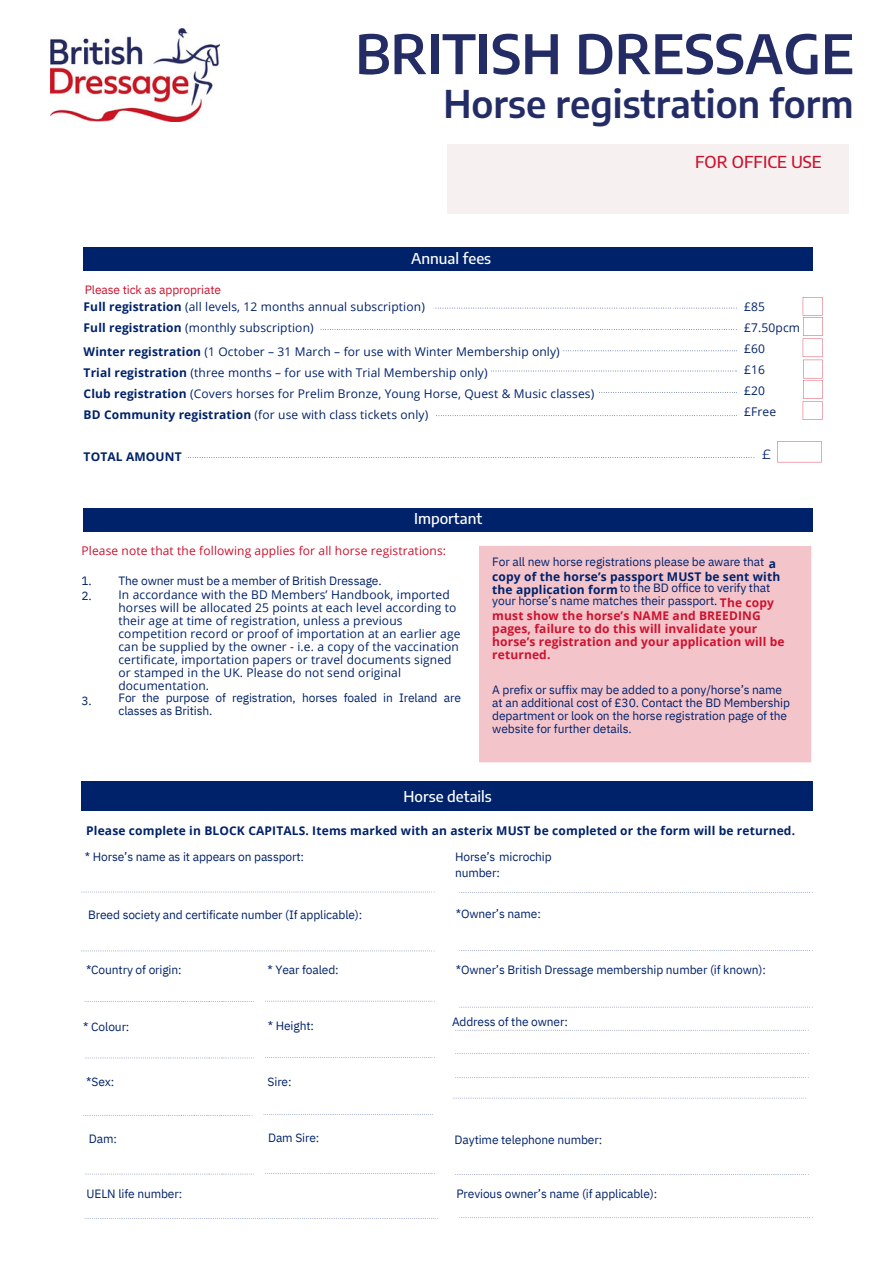
<style>
.page{position:relative;width:894px;height:1264px;background:#fff}
.page>*{position:absolute;margin:0;border:0;box-sizing:border-box;transform-origin:0 0}
.t1{font:600 54px "Encode Sans";color:#232c65}
.t2{font:600 37.5px "Encode Sans";color:#232c65}
.t3{font:500 16.5px "Encode Sans";color:#cd122d}
.t4{font:500 15px "Encode Sans";color:#fff}
.t5{font:13.5px "Montserrat";color:#00226a}
.t6{font:12px/13px "Open Sans";letter-spacing:.01em;color:#00226a}
.t7{font:12px/13px "IBM Plex Sans";letter-spacing:-.01em;color:#00226a}
.t8{font:700 12px "Open Sans";letter-spacing:.01em;color:#00226a}
.t9{font:700 12px "Open Sans";letter-spacing:.01em;color:#cd122d}
.t10{font:12px "Open Sans";letter-spacing:.01em;color:#cd122d}
.t11{font:12px "IBM Plex Sans";letter-spacing:-.01em;color:#cd122d}
.s1{font-weight:700}
</style>
<div class="page">
<div style="left:81px;top:781px;width:731px;height:30px;background:#00226a"></div>
<div style="left:83px;top:247px;width:729px;height:24px;background:#00226a"></div>
<div style="left:446px;top:144px;width:402px;height:69px;background:#f7f0f1"></div>
<div style="left:479px;top:546px;width:332px;height:216px;background:#f4c4cb"></div>
<div style="left:84px;top:508px;width:728px;height:23px;background:#00226a"></div>
<svg style="left:777px;top:441px;width:44px;height:21px"></svg>
<svg style="left:802px;top:297px;width:20px;height:123px"></svg>
<img style="left:51px;top:29px;width:168px;height:92px">
<svg style="left:263px;top:1114px;width:170px;height:1px"></svg>
<svg style="left:81px;top:891px;width:351px;height:1px"></svg>
<svg style="left:81px;top:950px;width:351px;height:1px"></svg>
<svg style="left:85px;top:1001px;width:169px;height:1px"></svg>
<svg style="left:265px;top:1000px;width:167px;height:1px"></svg>
<svg style="left:85px;top:1057px;width:169px;height:1px"></svg>
<svg style="left:265px;top:1057px;width:168px;height:1px"></svg>
<svg style="left:85px;top:1173px;width:169px;height:1px"></svg>
<svg style="left:265px;top:1173px;width:168px;height:1px"></svg>
<svg style="left:453px;top:1097px;width:353px;height:1px"></svg>
<svg style="left:455px;top:1077px;width:351px;height:1px"></svg>
<svg style="left:455px;top:1174px;width:351px;height:1px"></svg>
<svg style="left:459px;top:892px;width:351px;height:1px"></svg>
<svg style="left:459px;top:950px;width:351px;height:1px"></svg>
<svg style="left:459px;top:1006px;width:351px;height:1px"></svg>
<svg style="left:459px;top:1217px;width:351px;height:1px"></svg>
<svg style="left:320px;top:307px;width:416px;height:109px"></svg>
<svg style="left:186px;top:457px;width:568px;height:1px"></svg>
<p class="t1" style="left:355px;top:19px;width:500px">BRITISH DRESSAGE</p>
<p class="t2" style="left:443px;top:80px;width:411px">Horse registration form</p>
<p class="t11" style="left:85px;top:282px;width:138px">Please tick as appropriate</p>
<p class="t4" style="left:411px;top:249px;width:81px">Annual fees</p>
<p class="t6" style="left:84px;top:300px;width:342px"><span class="s1">Full registration</span> (all levels, 12 months annual subscription)</p>
<p class="t6" style="left:84px;top:321px;width:231px"><span class="s1">Full registration</span> (monthly subscription)</p>
<p class="t6" style="left:84px;top:345px;width:477px"><span class="s1">Winter registration</span> (1 October – 31 March – for use with Winter Membership only)</p>
<p class="t6" style="left:84px;top:366px;width:405px"><span class="s1">Trial registration</span> (three months – for use with Trial Membership only)</p>
<p class="t6" style="left:84px;top:387px;width:512px"><span class="s1">Club registration</span> (Covers horses for Prelim Bronze, Young Horse, Quest &amp; Music classes)</p>
<h4 class="t6" style="left:84px;top:408px;width:346px"><span class="s1">BD Community registration</span> (for use with class tickets only)</h4>
<p class="t8" style="left:84px;top:447px;width:99px">TOTAL AMOUNT</p>
<p class="t4" style="left:414px;top:508px;width:70px">Important</p>
<p class="t3" style="left:695px;top:151px;width:128px">FOR OFFICE USE</p>
<h6 class="t6" style="left:744px;top:296px;width:57px;line-height:21px">£85 £7.50pcm £60</h6>
<p class="t6" style="left:744px;top:363px;width:22px">£16</p>
<p class="t6" style="left:744px;top:384px;width:22px">£20</p>
<p class="t6" style="left:744px;top:405px;width:33px">£Free</p>
<p class="t5" style="left:762px;top:445px;width:10px">£</p>
<p class="t10" style="left:81px;top:542px;width:366px">Please note that the following applies for all horse registrations:</p>
<h1 class="t7" style="left:81px;top:573px;width:12px;line-height:14.7px">1.<br>2.</h1>
<h2 class="t7" style="left:81px;top:694px;width:12px">3.</h2>
<p class="t7" style="left:118px;top:573px;width:264px">The owner must be a member of British Dressage.</p>
<h5 class="t6" style="left:118px;top:587px;width:343px">In accordance with the BD Members’ Handbook, imported horses will be allocated 25 points at each level according to their age at time of registration, unless a previous competition record or proof of importation at an earlier age can be supplied by the owner - i.e. a copy of the vaccination certificate, importation papers or travel documents signed or stamped in the UK. Please do not send original documentation.</h5>
<p class="t7" style="left:118px;top:690px;width:344px">For the purpose of registration, horses foaled in Ireland are classes as British.</p>
<h6 class="t7" style="left:492px;top:555px;width:273px">For all new horse registrations please be aware that</h6>
<p class="t7" style="left:492px;top:581px;width:279px;text-indent:127px">to the BD office to verify that your horse’s name matches their passport.</p>
<p class="t8" style="left:768px;top:555px;width:9px">a</p>
<p class="t8" style="left:492px;top:568px;width:289px">copy of the horse’s passport MUST be sent with</p>
<p class="t8" style="left:492px;top:581px;width:127px">the application form</p>
<p class="t9" style="left:719px;top:594px;width:55px">The copy</p>
<p class="t9" style="left:492px;top:607px;width:270px">must show the horse’s NAME and BREEDING</p>
<p class="t9" style="left:492px;top:620px;width:266px">pages, failure to do this will invalidate your</p>
<p class="t9" style="left:492px;top:633px;width:294px">horse’s registration and your application will be</p>
<p class="t9" style="left:492px;top:646px;width:60px">returned.</p>
<p class="t7" style="left:492px;top:683px;width:299px">A prefix or suffix may be added to a pony/horse’s name at an additional cost of £30. Contact the BD Membership department or look on the horse registration page of the website for further details.</p>
<p class="t4" style="left:403px;top:786px;width:90px">Horse details</p>
<h4 class="t8" style="left:86px;top:821px;width:710px">Please complete in BLOCK CAPITALS. Items marked with an asterix MUST be completed or the form will be returned.</h4>
<p class="t7" style="left:85px;top:850px;width:221px">* Horse’s name as it appears on passport:</p>
<p class="t7" style="left:455px;top:849px;width:98px;line-height:15.8px">Horse’s microchip number:</p>
<p class="t7" style="left:88px;top:907px;width:275px">Breed society and certificate number (If applicable):</p>
<p class="t7" style="left:455px;top:906px;width:87px">*Owner’s name:</p>
<p class="t7" style="left:86px;top:962px;width:97px">*Country of origin:</p>
<p class="t7" style="left:267px;top:963px;width:73px">* Year foaled:</p>
<p class="t7" style="left:455px;top:963px;width:311px">*Owner’s British Dressage membership number (if known):</p>
<p class="t7" style="left:83px;top:1020px;width:48px">* Colour:</p>
<p class="t7" style="left:268px;top:1019px;width:48px">* Height:</p>
<p class="t7" style="left:452px;top:1014px;width:117px">Address of the owner:</p>
<h3 class="t7" style="left:86px;top:1074px;width:30px">*Sex:</h3>
<p class="t7" style="left:267px;top:1075px;width:25px">Sire:</p>
<h4 class="t7" style="left:89px;top:1132px;width:30px">Dam:</h4>
<p class="t7" style="left:268px;top:1131px;width:53px">Dam Sire:</p>
<p class="t7" style="left:454px;top:1133px;width:149px">Daytime telephone number:</p>
<p class="t7" style="left:86px;top:1187px;width:97px">UELN life number:</p>
<p class="t7" style="left:456px;top:1187px;width:202px">Previous owner’s name (if applicable):</p>
</div>
